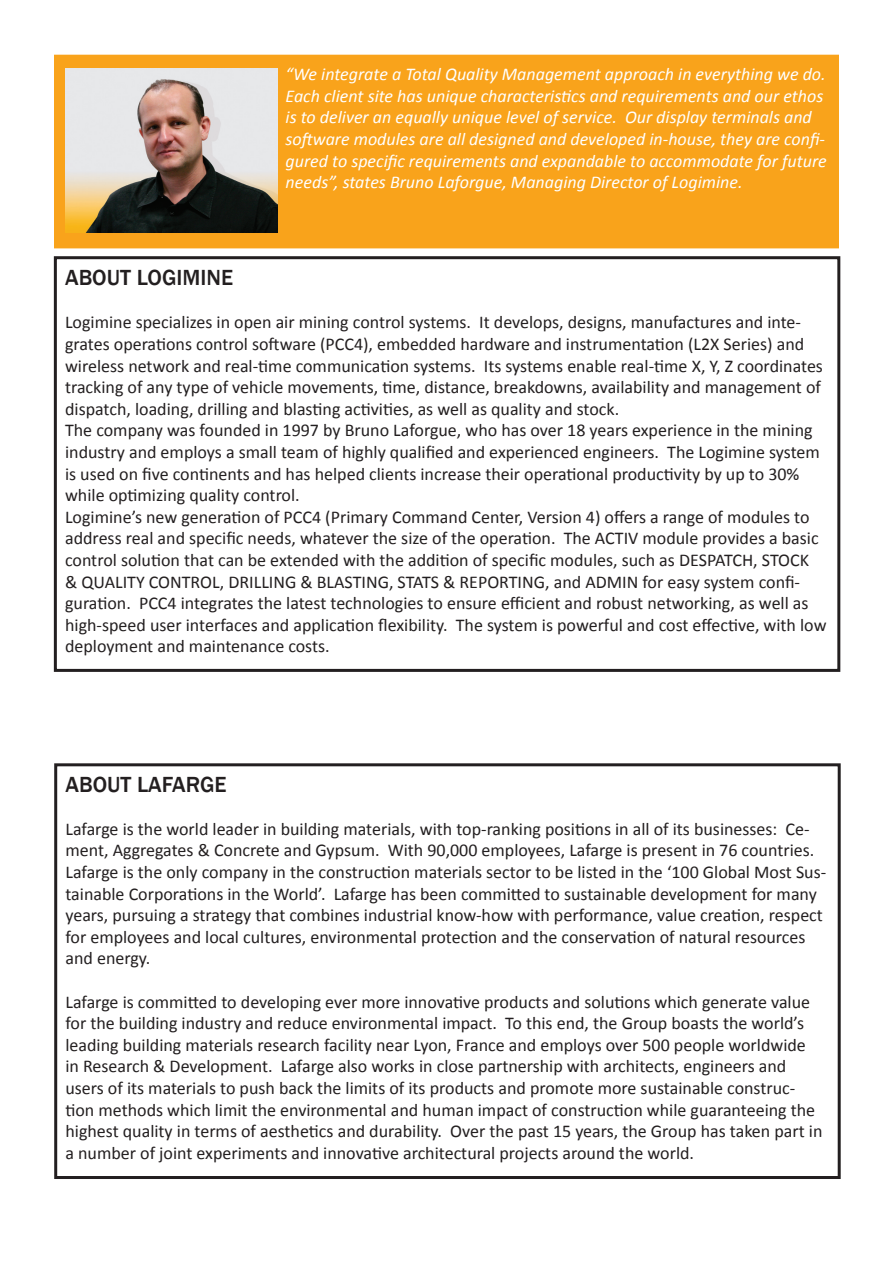
<style>
.page{position:relative;width:893px;height:1263px;background:#fff}
.page>*{position:absolute;margin:0;border:0;box-sizing:border-box;transform-origin:0 0}
.t1{font:500 22.5px "Franklin Gothic";color:#231f20}
.t2{font:18px/21.6px "Calibri";color:#231f20}
.t3{font:italic 18px/21.6px "Calibri";color:#fff}
</style>
<div class="page">
<div style="left:54px;top:55px;width:785px;height:193px;background:#f9a31b"></div>
<div style="left:54px;top:256px;width:786px;height:416px;border:3px solid #231f20"></div>
<div style="left:54px;top:763px;width:787px;height:416px;border:3px solid #231f20"></div>
<img style="left:66px;top:68px;width:211px;height:165px">
<p class="t3" style="left:286px;top:63px;width:543px">“We integrate a Total Quality Management approach in everything we do.<br>Each client site has unique characteristics and requirements and our ethos is to deliver an equally unique level of service. Our display terminals and software modules are all designed and developed in-house, they are confi&shy;gured to specific requirements and expandable to accommodate for future needs”, states Bruno Laforgue, Managing Director of Logimine.</p>
<p class="t1" style="left:65px;top:264px;width:170px">ABOUT LOGIMINE</p>
<p class="t2" style="left:65px;top:312px;width:763px">Logimine specializes in open air mining control systems. It develops, designs, manufactures and inte&shy;grates operations control software (PCC4), embedded hardware and instrumentation (L2X Series) and wireless network and real-time communication systems. Its systems enable real-time X, Y, Z coordinates tracking of any type of vehicle movements, time, distance, breakdowns, availability and management of dispatch, loading, drilling and blasting activities, as well as quality and stock.<br>The company was founded in 1997 by Bruno Laforgue, who has over 18 years experience in the mining industry and employs a small team of highly qualified and experienced engineers. The Logimine system is used on five continents and has helped clients increase their operational productivity by up to 30% while optimizing quality control.<br>Logimine’s new generation of PCC4 (Primary Command Center, Version 4) offers a range of modules to address real and specific needs, whatever the size of the operation. The ACTIV module provides a basic control solution that can be extended with the addition of specific modules, such as DESPATCH, STOCK<br>&amp; QUALITY CONTROL, DRILLING &amp; BLASTING, STATS &amp; REPORTING, and ADMIN for easy system confi&shy;guration. PCC4 integrates the latest technologies to ensure efficient and robust networking, as well as high-speed user interfaces and application flexibility. The system is powerful and cost effective, with low deployment and maintenance costs.</p>
<p class="t1" style="left:65px;top:770px;width:15px">ABOUT</p>
<p class="t1" style="left:137px;top:770px;width:26px">LAFARGE</p>
<p class="t2" style="left:65px;top:818px;width:762px">Lafarge is the world leader in building materials, with top-ranking positions in all of its businesses: Ce&shy;ment, Aggregates &amp; Concrete and Gypsum. With 90,000 employees, Lafarge is present in 76 countries.<br>Lafarge is the only company in the construction materials sector to be listed in the ‘100 Global Most Sus&shy;tainable Corporations in the World’. Lafarge has been committed to sustainable development for many years, pursuing a strategy that combines industrial know-how with performance, value creation, respect for employees and local cultures, environmental protection and the conservation of natural resources and energy.</p>
<p class="t2" style="left:65px;top:991px;width:758px">Lafarge is committed to developing ever more innovative products and solutions which generate value for the building industry and reduce environmental impact. To this end, the Group boasts the world’s leading building materials research facility near Lyon, France and employs over 500 people worldwide in Research &amp; Development. Lafarge also works in close partnership with architects, engineers and users of its materials to push back the limits of its products and promote more sustainable construc&shy;tion methods which limit the environmental and human impact of construction while guaranteeing the highest quality in terms of aesthetics and durability. Over the past 15 years, the Group has taken part in a number of joint experiments and innovative architectural projects around the world.</p>
</div>
